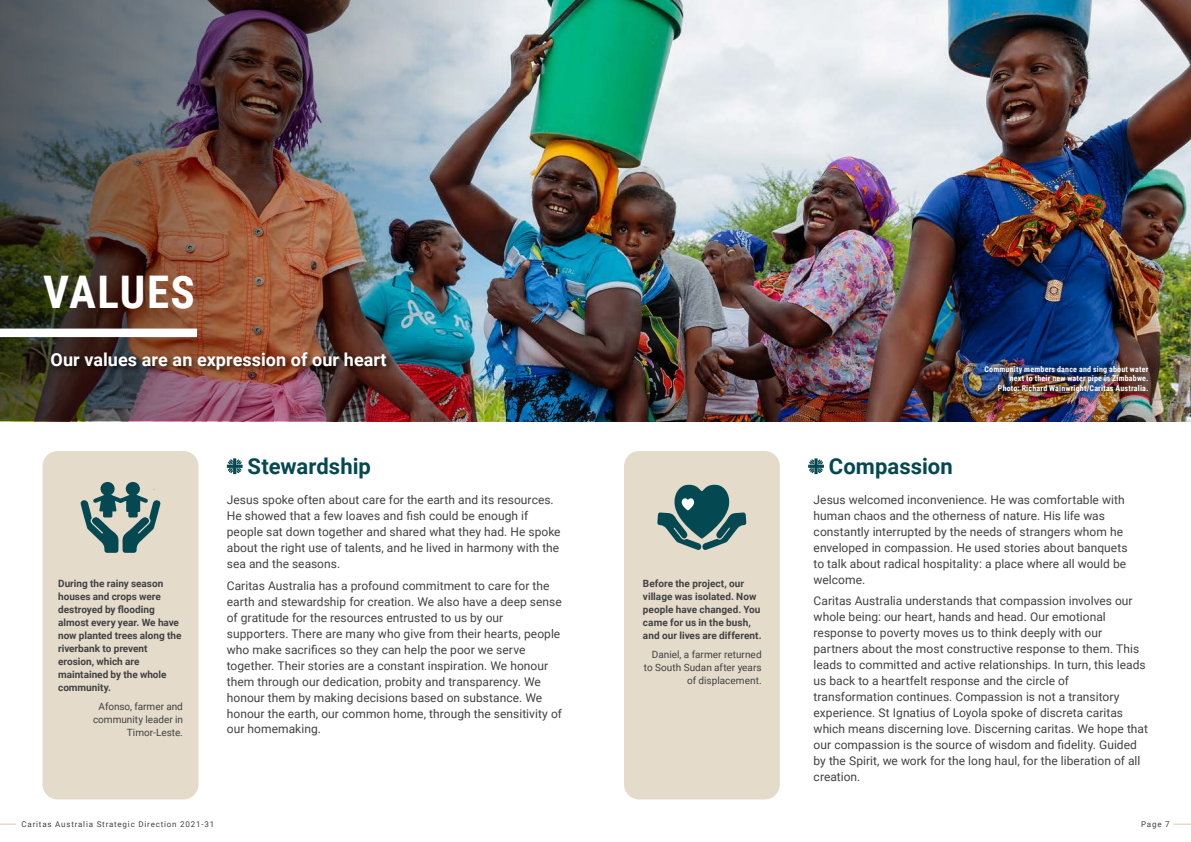
<style>
.page{position:relative;width:1191px;height:842px;background:#fff}
.page>*{position:absolute;margin:0;border:0;box-sizing:border-box;transform-origin:0 0}
.t1{font:700 45px "Roboto Condensed";letter-spacing:.03em;color:#fff}
.t2{font:700 22px "Roboto";color:#044851}
.t3{font:700 18px "Roboto";letter-spacing:.005em;color:#fff}
.t4{font:12px/16px "Roboto";letter-spacing:.005em;color:#424142}
.t5{font:700 10px/13px "Roboto";color:#424142}
.t6{font:10px/13px "Roboto";color:#424142;text-align:right}
.t7{font:700 8px/9.6px "Roboto Condensed";letter-spacing:.025em;color:#fff;text-align:right}
.t8{font:8px "Roboto";letter-spacing:.1em;color:#424142}
</style>
<div class="page">
<img style="left:508px;top:0;width:683px;height:421px">
<img style="left:0;top:0;width:508px;height:421px">
<div style="left:624px;top:451px;width:156px;height:348px;background:#e4dbcb;border-radius:15px"></div>
<div style="left:43px;top:451px;width:155px;height:348px;background:#e4dbcb;border-radius:15px"></div>
<svg style="left:80px;top:482px;width:81px;height:71px"></svg>
<div style="left:49px;top:350px;width:345px;height:27px;background:#000;opacity:.75"></div>
<div style="left:0;top:329px;width:197px;height:8px;background:#fff"></div>
<svg style="left:0;top:823px;width:16px;height:2px"></svg>
<svg style="left:1173px;top:823px;width:18px;height:2px"></svg>
<svg style="left:808px;top:458px;width:16px;height:16px"></svg>
<svg style="left:227px;top:458px;width:16px;height:16px"></svg>
<svg style="left:657px;top:485px;width:89px;height:65px"></svg>
<div style="left:975px;top:357px;width:181px;height:44px;background:#000;opacity:.75"></div>
<h1 class="t1" style="left:43px;top:260px;width:153px">VALUES</h1>
<h3 class="t3" style="left:50px;top:347px;width:338px">Our values are an expression of our heart</h3>
<p class="t5" style="left:58px;top:577px;width:125px">During the rainy season houses and crops were destroyed by flooding almost every year. We have now planted trees along the riverbank to prevent erosion, which are maintained by the whole community.</p>
<p class="t6" style="left:93px;top:699px;width:91px">Afonso, farmer and community leader in<br>Timor-Leste.</p>
<h2 class="t2" style="left:248px;top:451px;width:125px">Stewardship</h2>
<p class="t4" style="left:227px;top:491px;width:335px">Jesus spoke often about care for the earth and its resources.<br>He showed that a few loaves and fish could be enough if people sat down together and shared what they had. He spoke about the right use of talents, and he lived in harmony with the sea and the seasons.</p>
<p class="t4" style="left:227px;top:577px;width:336px">Caritas Australia has a profound commitment to care for the earth and stewardship for creation. We also have a deep sense of gratitude for the resources entrusted to us by our supporters. There are many who give from their hearts, people who make sacrifices so they can help the poor we serve together. Their stories are a constant inspiration. We honour them through our dedication, probity and transparency. We honour them by making decisions based on substance. We honour the earth, our common home, through the sensitivity of our homemaking.</p>
<p class="t8" style="left:22px;top:819px;width:194px">Caritas Australia Strategic Direction 2021-31</p>
<p class="t5" style="left:643px;top:577px;width:120px">Before the project, our village was isolated. Now people have changed. You came for us in the bush, and our lives are different.</p>
<p class="t6" style="left:644px;top:647px;width:119px">Daniel, a farmer returned to South Sudan after years of displacement.</p>
<h2 class="t2" style="left:829px;top:451px;width:125px">Compassion</h2>
<p class="t7" style="left:984px;top:364px;width:166px">Community members dance and sing about water next to their new water pipe in Zimbabwe.<br>Photo: Richard Wainwright/Caritas Australia.</p>
<p class="t4" style="left:813px;top:491px;width:315px">Jesus welcomed inconvenience. He was comfortable with human chaos and the otherness of nature. His life was constantly interrupted by the needs of strangers whom he enveloped in compassion. He used stories about banquets to talk about radical hospitality: a place where all would be welcome.</p>
<p class="t4" style="left:813px;top:593px;width:336px">Caritas Australia understands that compassion involves our whole being: our heart, hands and head. Our emotional response to poverty moves us to think deeply with our partners about the most constructive response to them. This leads to committed and active relationships. In turn, this leads us back to a heartfelt response and the circle of transformation continues. Compassion is not a transitory experience. St Ignatius of Loyola spoke of discreta caritas which means discerning love. Discerning caritas. We hope that our compassion is the source of wisdom and fidelity. Guided by the Spirit, we work for the long haul, for the liberation of all creation.</p>
<p class="t8" style="left:1141px;top:819px;width:30px">Page 7</p>
</div>
